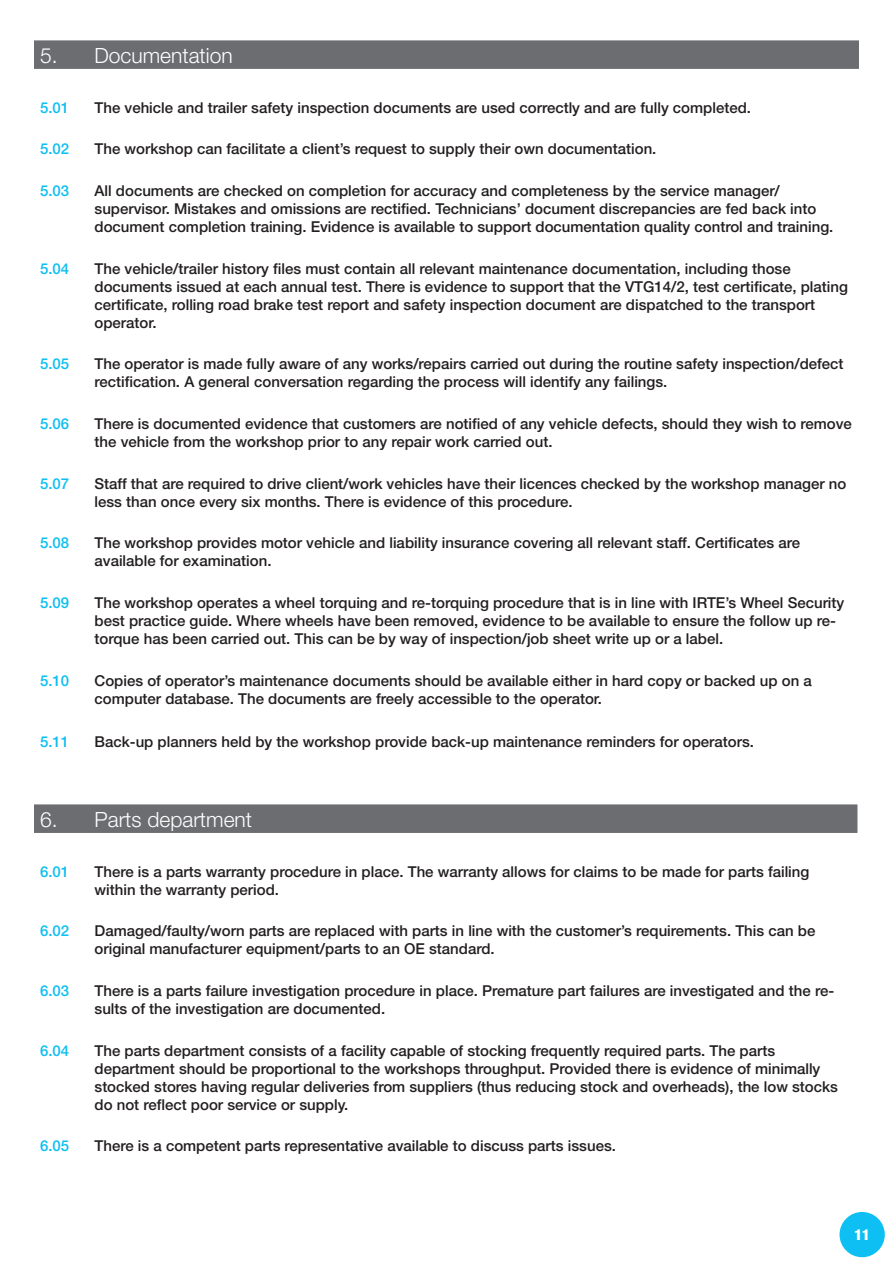
<style>
.page{position:relative;width:893px;height:1263px;background:#fff}
.page>*{position:absolute;margin:0;border:0;box-sizing:border-box;transform-origin:0 0}
.t1{font:300 21px "Helvetica Neue";color:#fff}
.t2{font:500 15px/18px "Helvetica Neue";color:#231f20}
.t3{font:500 15px "Helvetica Neue";color:#0dbff2}
.t4{font:900 condensed 15px "Helvetica Neue";color:#fff}
</style>
<div class="page">
<div style="left:839px;top:1212px;width:46px;height:45px;background:#0dbff2;border-radius:50%"></div>
<div style="left:34px;top:804px;width:823px;height:29px;background:#6c6d70"></div>
<div style="left:34px;top:40px;width:825px;height:29px;background:#6c6d70"></div>
<p class="t1" style="left:40px;top:43px;width:19px">5.</p>
<p class="t1" style="left:95px;top:43px;width:140px">Documentation</p>
<p class="t3" style="left:40px;top:98px;width:31px">5.01</p>
<p class="t2" style="left:95px;top:98px;width:658px">The vehicle and trailer safety inspection documents are used correctly and are fully completed.</p>
<p class="t3" style="left:40px;top:140px;width:31px">5.02</p>
<p class="t2" style="left:95px;top:140px;width:563px">The workshop can facilitate a client’s request to supply their own documentation.</p>
<p class="t3" style="left:40px;top:182px;width:31px">5.03</p>
<p class="t2" style="left:95px;top:181px;width:740px">All documents are checked on completion for accuracy and completeness by the service manager/ supervisor. Mistakes and omissions are rectified. Technicians’ document discrepancies are fed back into document completion training. Evidence is available to support documentation quality control and training.</p>
<p class="t3" style="left:40px;top:259px;width:31px">5.04</p>
<p class="t2" style="left:95px;top:259px;width:755px">The vehicle/trailer history files must contain all relevant maintenance documentation, including those documents issued at each annual test. There is evidence to support that the VTG14/2, test certificate, plating certificate, rolling road brake test report and safety inspection document are dispatched to the transport operator.</p>
<p class="t3" style="left:40px;top:355px;width:31px">5.05</p>
<p class="t2" style="left:95px;top:355px;width:750px">The operator is made fully aware of any works/repairs carried out during the routine safety inspection/defect rectification. A general conversation regarding the process will identify any failings.</p>
<p class="t3" style="left:40px;top:415px;width:31px">5.06</p>
<p class="t2" style="left:95px;top:415px;width:759px">There is documented evidence that customers are notified of any vehicle defects, should they wish to remove the vehicle from the workshop prior to any repair work carried out.</p>
<p class="t3" style="left:40px;top:474px;width:31px">5.07</p>
<p class="t2" style="left:95px;top:474px;width:753px">Staff that are required to drive client/work vehicles have their licences checked by the workshop manager no less than once every six months. There is evidence of this procedure.</p>
<p class="t3" style="left:40px;top:534px;width:31px">5.08</p>
<p class="t2" style="left:95px;top:534px;width:707px">The workshop provides motor vehicle and liability insurance covering all relevant staff. Certificates are available for examination.</p>
<p class="t3" style="left:40px;top:594px;width:31px">5.09</p>
<p class="t2" style="left:95px;top:594px;width:751px">The workshop operates a wheel torquing and re-torquing procedure that is in line with IRTE’s Wheel Security best practice guide. Where wheels have been removed, evidence to be available to ensure the follow up re&shy;torque has been carried out. This can be by way of inspection/job sheet write up or a label.</p>
<p class="t3" style="left:40px;top:671px;width:31px">5.10</p>
<p class="t2" style="left:95px;top:671px;width:719px">Copies of operator’s maintenance documents should be available either in hard copy or backed up on a computer database. The documents are freely accessible to the operator.</p>
<p class="t3" style="left:40px;top:732px;width:31px">5.11</p>
<p class="t2" style="left:95px;top:732px;width:661px">Back-up planners held by the workshop provide back-up maintenance reminders for operators.</p>
<p class="t1" style="left:40px;top:807px;width:19px">6.</p>
<p class="t1" style="left:95px;top:807px;width:159px">Parts department</p>
<p class="t3" style="left:40px;top:862px;width:31px">6.01</p>
<p class="t2" style="left:95px;top:862px;width:716px">There is a parts warranty procedure in place. The warranty allows for claims to be made for parts failing within the warranty period.</p>
<p class="t3" style="left:40px;top:922px;width:31px">6.02</p>
<p class="t2" style="left:95px;top:922px;width:722px">Damaged/faulty/worn parts are replaced with parts in line with the customer’s requirements. This can be original manufacturer equipment/parts to an OE standard.</p>
<p class="t3" style="left:40px;top:982px;width:31px">6.03</p>
<p class="t2" style="left:95px;top:981px;width:741px">There is a parts failure investigation procedure in place. Premature part failures are investigated and the re&shy;sults of the investigation are documented.</p>
<p class="t3" style="left:40px;top:1041px;width:31px">6.04</p>
<p class="t2" style="left:95px;top:1041px;width:745px">The parts department consists of a facility capable of stocking frequently required parts. The parts department should be proportional to the workshops throughput. Provided there is evidence of minimally stocked stores having regular deliveries from suppliers (thus reducing stock and overheads), the low stocks do not reflect poor service or supply.</p>
<p class="t3" style="left:40px;top:1137px;width:31px">6.05</p>
<p class="t2" style="left:95px;top:1137px;width:523px">There is a competent parts representative available to discuss parts issues.</p>
<p class="t4" style="left:854px;top:1225px;width:17px">11</p>
</div>
